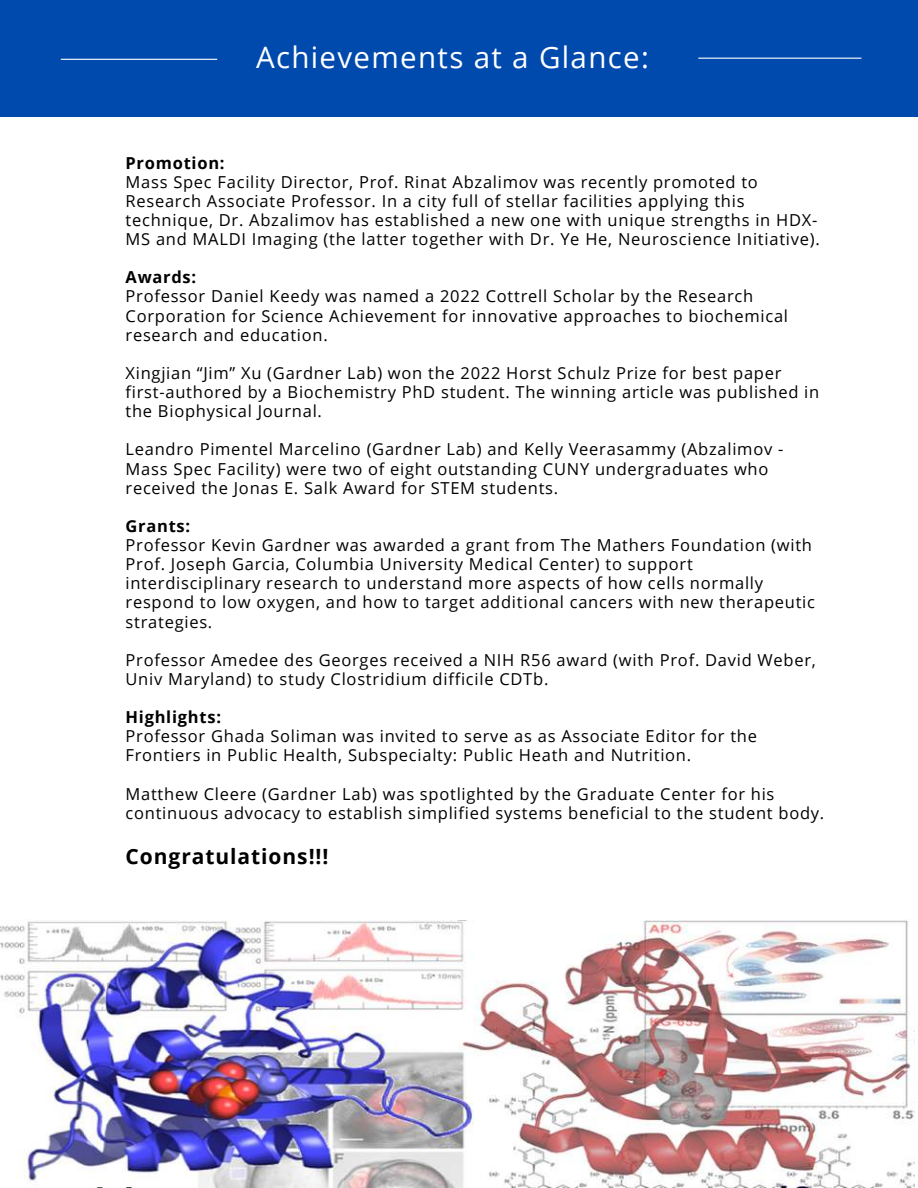
<style>
.page{position:relative;width:918px;height:1188px;background:#fff}
.page>*{position:absolute;margin:0;border:0;box-sizing:border-box;transform-origin:0 0}
.t1{font:29.55px "Open Sans";letter-spacing:.045em;color:#fff}
.t2{font:700 21px "Open Sans";letter-spacing:.045em;color:#000}
.t3{font:16.5px/19.2px "Open Sans";letter-spacing:.045em;color:#000}
.t4{font:700 16.5px "Open Sans";letter-spacing:.045em;color:#000}
</style>
<div class="page">
<img style="left:0;top:920px;width:915px;height:268px">
<div style="left:0;top:0;width:918px;height:117px;background:#004aad"></div>
<hr style="left:698px;top:58px;width:163px;height:1px;background:#fff">
<hr style="left:61px;top:59px;width:156px;height:1px;background:#fff">
<h1 class="t1" style="left:256px;top:37px;width:394px">Achievements at a Glance:</h1>
<p class="t4" style="left:126px;top:151px;width:101px">Promotion:</p>
<p class="t3" style="left:126px;top:172px;width:696px">Mass Spec Facility Director, Prof. Rinat Abzalimov was recently promoted to Research Associate Professor. In a city full of stellar facilities applying this technique, Dr. Abzalimov has established a new one with unique strengths in HDX-MS and MALDI Imaging (the latter together with Dr. Ye He, Neuroscience Initiative).</p>
<p class="t4" style="left:126px;top:266px;width:72px">Awards:</p>
<p class="t3" style="left:126px;top:286px;width:664px">Professor Daniel Keedy was named a 2022 Cottrell Scholar by the Research<br>Corporation for Science Achievement for innovative approaches to biochemical research and education.</p>
<p class="t3" style="left:126px;top:363px;width:695px">Xingjian “Jim” Xu (Gardner Lab) won the 2022 Horst Schulz Prize for best paper first-authored by a Biochemistry PhD student. The winning article was published in the Biophysical Journal.</p>
<p class="t3" style="left:126px;top:439px;width:659px">Leandro Pimentel Marcelino (Gardner Lab) and Kelly Veerasammy (Abzalimov -<br>Mass Spec Facility) were two of eight outstanding CUNY undergraduates who received the Jonas E. Salk Award for STEM students.</p>
<p class="t4" style="left:126px;top:514px;width:66px">Grants:</p>
<p class="t3" style="left:126px;top:535px;width:691px">Professor Kevin Gardner was awarded a grant from The Mathers Foundation (with Prof. Joseph Garcia, Columbia University Medical Center) to support interdisciplinary research to understand more aspects of how cells normally respond to low oxygen, and how to target additional cancers with new therapeutic strategies.</p>
<p class="t3" style="left:126px;top:650px;width:692px">Professor Amedee des Georges received a NIH R56 award (with Prof. David Weber,<br>Univ Maryland) to study Clostridium difficile CDTb.</p>
<p class="t4" style="left:126px;top:706px;width:97px">Highlights:</p>
<p class="t3" style="left:126px;top:726px;width:633px">Professor Ghada Soliman was invited to serve as as Associate Editor for the<br>Frontiers in Public Health, Subspecialty: Public Heath and Nutrition.</p>
<p class="t3" style="left:126px;top:784px;width:700px">Matthew Cleere (Gardner Lab) was spotlighted by the Graduate Center for his continuous advocacy to establish simplified systems beneficial to the student body.</p>
<p class="t2" style="left:126px;top:841px;width:205px">Congratulations!!!</p>
</div>
